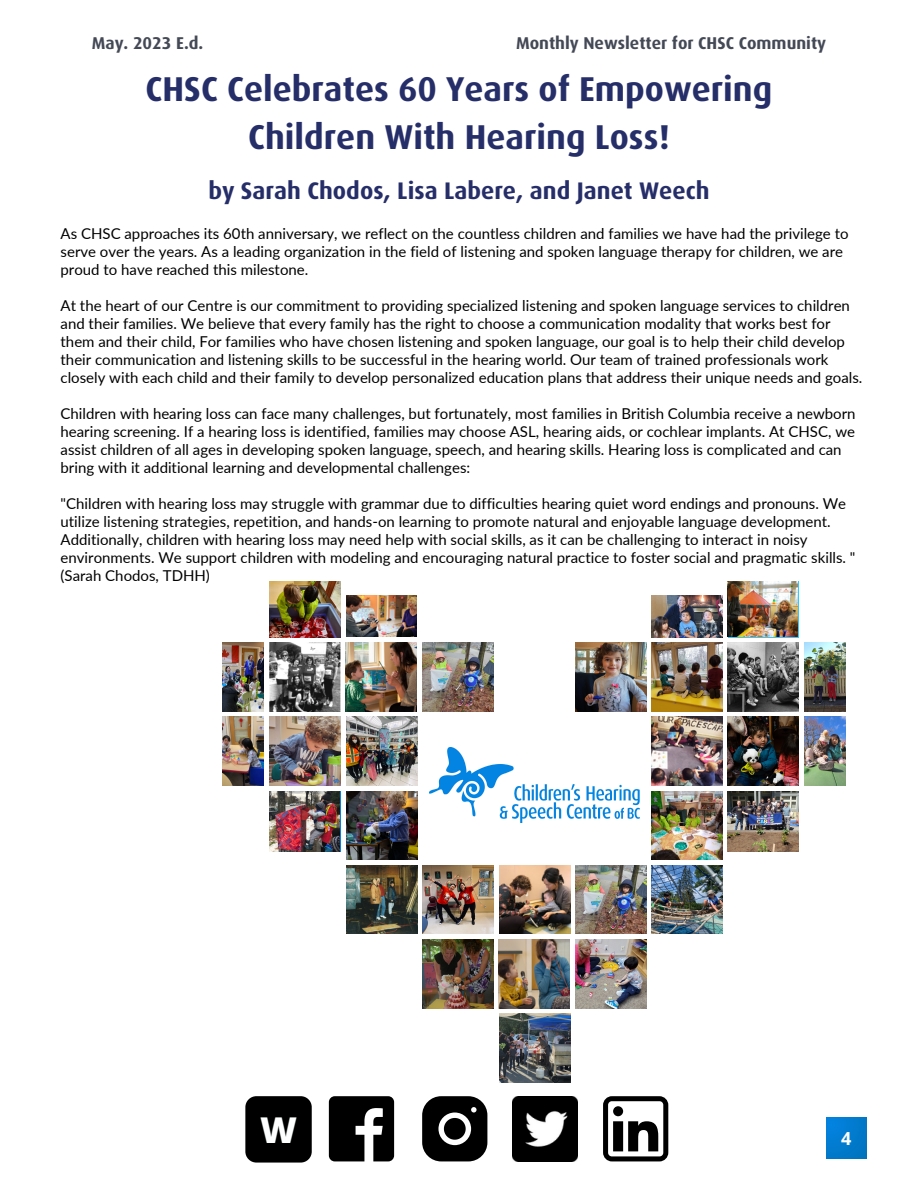
<style>
.page{position:relative;width:918px;height:1188px;background:#fff}
.page>*{position:absolute;margin:0;border:0;box-sizing:border-box;transform-origin:0 0}
.t1{font:800 35.55px "Open Sans";color:#feffff}
.t2{font:700 34.5px/47.2px "Dax Pro";color:#262e69;text-align:center}
.t3{font:700 24px "Dax Pro";color:#262e69}
.t4{font:700 18px "Open Sans";color:#feffff}
.t5{font:700 17.1px "Dax Pro";color:#444956}
.t6{font:15px/18px "Lato";color:#000}
</style>
<div class="page">
<svg style="left:329px;top:1096px;width:65px;height:65px;background:#2b2b2b"></svg>
<svg style="left:422px;top:1096px;width:65px;height:65px"></svg>
<svg style="left:603px;top:1096px;width:65px;height:65px"></svg>
<img style="left:512px;top:1096px;width:65px;height:65px">
<div style="left:245px;top:1096px;width:67px;height:67px;background:#000;border-radius:11px"></div>
<img style="left:826px;top:1118px;width:41px;height:40px">
<img style="left:270px;top:642px;width:71px;height:69px">
<img style="left:270px;top:717px;width:71px;height:68px">
<img style="left:346px;top:717px;width:71px;height:68px">
<img style="left:346px;top:791px;width:71px;height:69px">
<img style="left:652px;top:642px;width:70px;height:69px">
<img style="left:728px;top:642px;width:71px;height:69px">
<img style="left:652px;top:717px;width:70px;height:68px">
<img style="left:652px;top:791px;width:70px;height:69px">
<img style="left:728px;top:791px;width:71px;height:61px">
<img style="left:423px;top:865px;width:71px;height:69px">
<img style="left:499px;top:865px;width:71px;height:69px">
<img style="left:575px;top:865px;width:71px;height:69px">
<img style="left:423px;top:939px;width:71px;height:69px">
<img style="left:499px;top:1014px;width:71px;height:68px">
<img style="left:575px;top:939px;width:71px;height:69px">
<img style="left:652px;top:865px;width:71px;height:69px">
<svg style="left:728px;top:636px;width:70px;height:2px"></svg>
<img style="left:652px;top:596px;width:70px;height:41px">
<img style="left:270px;top:581px;width:71px;height:56px">
<img style="left:222px;top:642px;width:42px;height:69px">
<img style="left:222px;top:717px;width:42px;height:68px">
<img style="left:804px;top:642px;width:42px;height:69px">
<img style="left:804px;top:717px;width:42px;height:68px">
<svg style="left:346px;top:596px;width:70px;height:41px"></svg>
<img style="left:728px;top:717px;width:71px;height:68px">
<img style="left:346px;top:865px;width:71px;height:69px">
<img style="left:429px;top:748px;width:210px;height:74px">
<img style="left:499px;top:939px;width:71px;height:69px">
<img style="left:423px;top:642px;width:70px;height:69px">
<img style="left:346px;top:643px;width:71px;height:68px">
<img style="left:575px;top:642px;width:71px;height:69px">
<img style="left:270px;top:791px;width:70px;height:61px">
<img style="left:728px;top:581px;width:70px;height:55px">
<img style="left:347px;top:596px;width:69px;height:40px">
<p class="t5" style="left:92px;top:36px;width:113px">May. 2023 E.d.</p>
<p class="t5" style="left:516px;top:36px;width:312px">Monthly Newsletter for CHSC Community</p>
<p class="t2" style="left:146px;top:68px;width:628px">CHSC Celebrates 60 Years of Empowering<br>Children With Hearing Loss!</p>
<p class="t3" style="left:208px;top:181px;width:503px">by Sarah Chodos, Lisa Labere, and Janet Weech</p>
<p class="t6" style="left:61px;top:224px;width:789px">As CHSC approaches its 60th anniversary, we reflect on the countless children and families we have had the privilege to serve over the years. As a leading organization in the field of listening and spoken language therapy for children, we are proud to have reached this milestone.</p>
<p class="t6" style="left:61px;top:296px;width:803px">At the heart of our Centre is our commitment to providing specialized listening and spoken language services to children and their families. We believe that every family has the right to choose a communication modality that works best for them and their child, For families who have chosen listening and spoken language, our goal is to help their child develop their communication and listening skills to be successful in the hearing world. Our team of trained professionals work closely with each child and their family to develop personalized education plans that address their unique needs and goals.</p>
<p class="t6" style="left:61px;top:404px;width:797px">Children with hearing loss can face many challenges, but fortunately, most families in British Columbia receive a newborn hearing screening. If a hearing loss is identified, families may choose ASL, hearing aids, or cochlear implants. At CHSC, we assist children of all ages in developing spoken language, speech, and hearing skills. Hearing loss is complicated and can bring with it additional learning and developmental challenges:</p>
<p class="t6" style="left:61px;top:494px;width:796px">"Children with hearing loss may struggle with grammar due to difficulties hearing quiet word endings and pronouns. We utilize listening strategies, repetition, and hands-on learning to promote natural and enjoyable language development.<br>Additionally, children with hearing loss may need help with social skills, as it can be challenging to interact in noisy environments. We support children with modeling and encouraging natural practice to foster social and pragmatic skills. " (Sarah Chodos, TDHH)</p>
<p class="t1" style="left:260px;top:1105px;width:38px">W</p>
<p class="t4" style="left:841px;top:1125px;width:12px">4</p>
</div>
